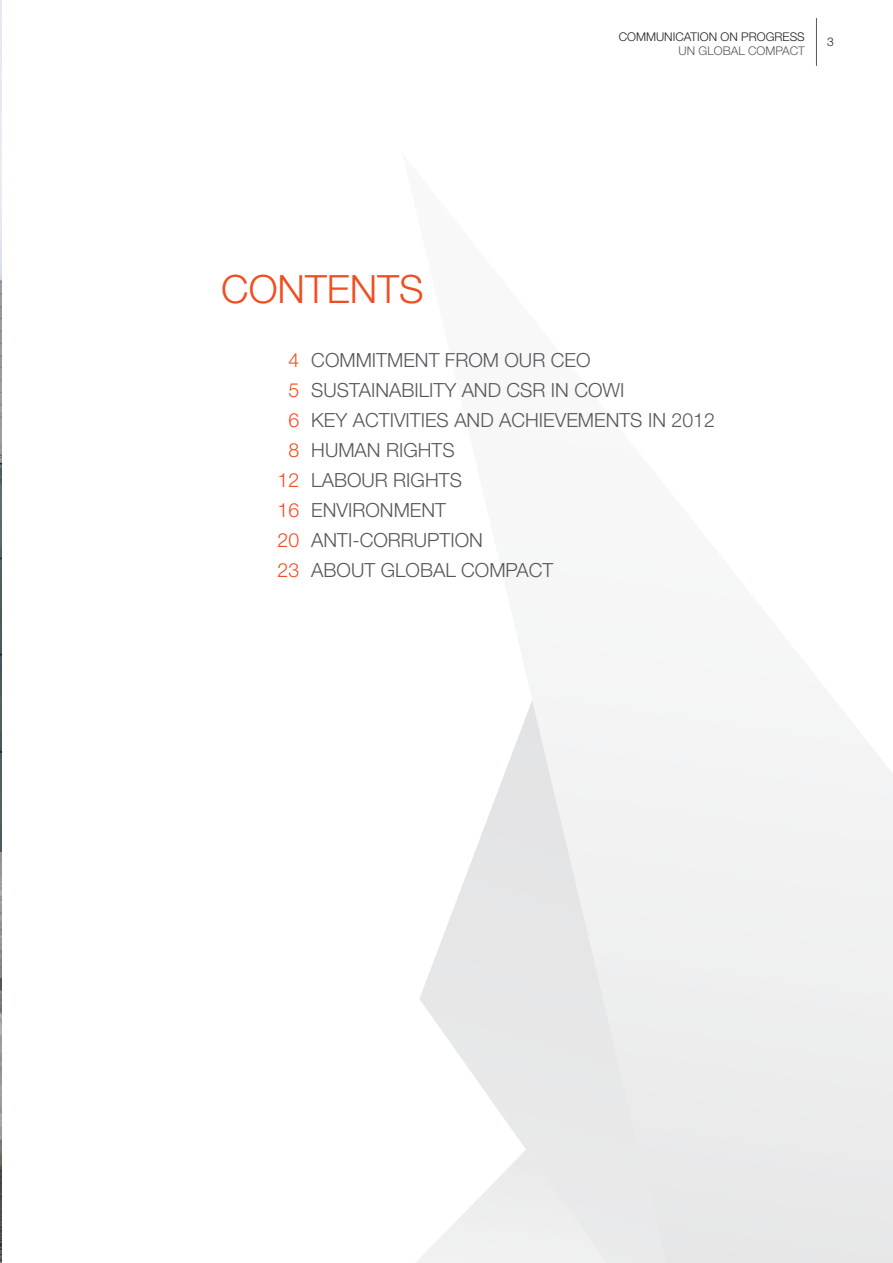
<style>
.page{position:relative;width:893px;height:1263px;background:#fff}
.page>*{position:absolute;margin:0;border:0;box-sizing:border-box;transform-origin:0 0}
.Content_headline{font:300 39px "Helvetica Neue";color:#f04d22}
.Content_text{font:300 19.5px "Helvetica Neue";color:#57585a}
.Index_master_page{font:300 12px "Helvetica Neue";color:#231f20}
.Index_master_page-2{font:300 12px "Helvetica Neue";color:#57585a}
.Page_number_master_p{font:300 12px "Helvetica Neue";color:#231f20}
.s1{color:#f04d22}
</style>
<div class="page">
<hr style="left:816px;top:18px;width:1px;height:48px;background:#57585a">
<img style="left:0;top:0;width:1px;height:1263px">
<div style="left:527px;top:675px;width:366px;height:588px;background:#eff0f0"></div>
<svg style="left:419px;top:700px;width:277px;height:450px"></svg>
<svg style="left:416px;top:1150px;width:280px;height:113px"></svg>
<p class="Index_master_page" style="left:619px;top:30px;width:188px">COMMUNICATION ON PROGRESS</p>
<p class="Index_master_page-2" style="left:678px;top:43px;width:128px">UN GLOBAL COMPACT</p>
<p class="Page_number_master_p" style="left:827px;top:34px;width:8px">3</p>
<p class="Content_headline" style="left:221px;top:265px;width:204px">CONTENTS</p>
<p class="Content_text" style="left:288px;top:348px;width:304px"><span class="s1">4</span> COMMITMENT FROM OUR CEO</p>
<p class="Content_text" style="left:288px;top:378px;width:338px"><span class="s1">5</span> SUSTAINABILITY AND CSR IN COWI</p>
<p class="Content_text" style="left:288px;top:408px;width:428px"><span class="s1">6</span> KEY ACTIVITIES AND ACHIEVEMENTS IN 2012</p>
<p class="Content_text" style="left:288px;top:438px;width:168px"><span class="s1">8</span> HUMAN RIGHTS</p>
<p class="Content_text" style="left:278px;top:468px;width:186px"><span class="s1">12</span> LABOUR RIGHTS</p>
<p class="Content_text" style="left:278px;top:498px;width:170px"><span class="s1">16</span> ENVIRONMENT</p>
<p class="Content_text" style="left:278px;top:528px;width:207px"><span class="s1">20</span> ANTI-CORRUPTION</p>
<p class="Content_text" style="left:278px;top:558px;width:277px"><span class="s1">23</span> ABOUT GLOBAL COMPACT</p>
</div>
